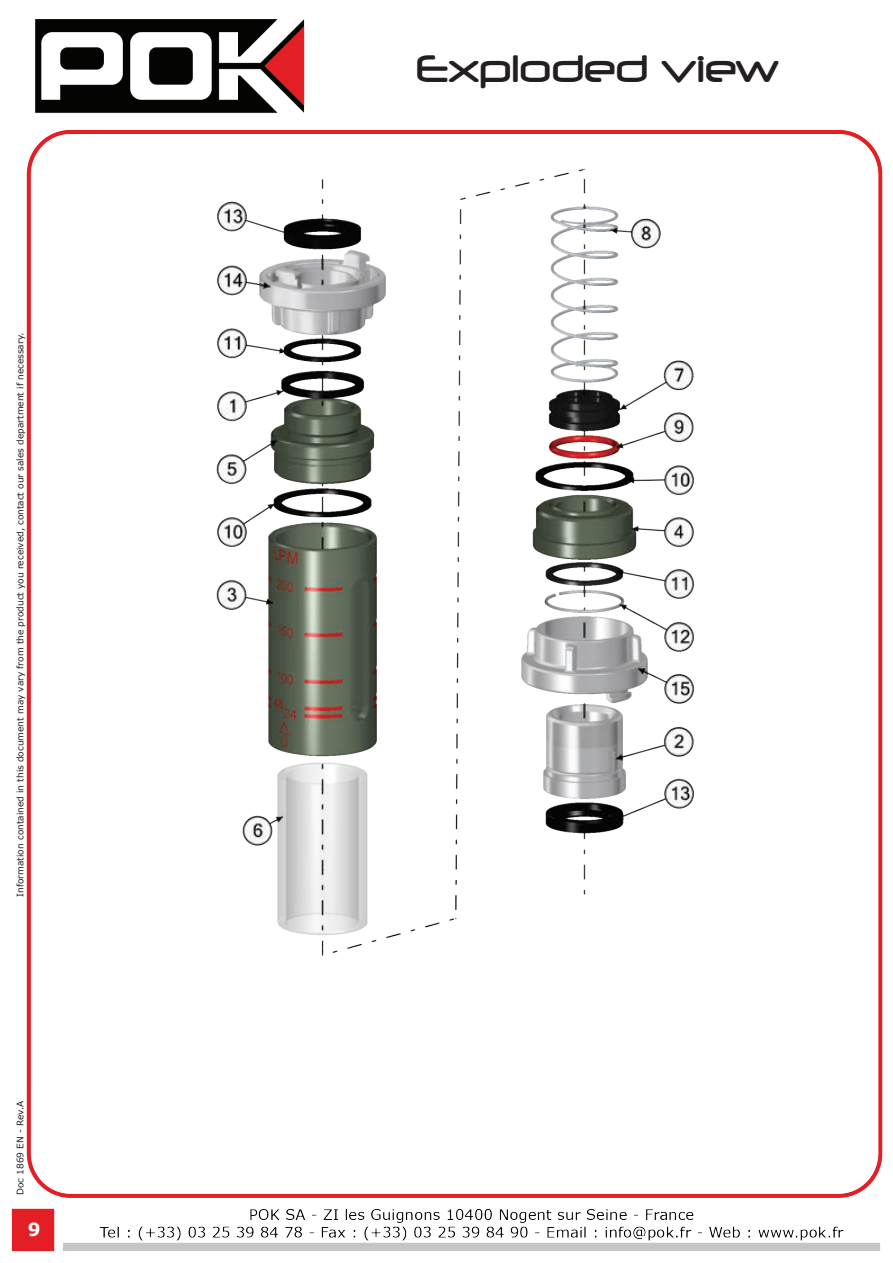
<style>
.page{position:relative;width:893px;height:1263px;background:#fff}
.page>*{position:absolute;margin:0;border:0;box-sizing:border-box;transform-origin:0 0}
.t1{font:45px "Neuropol";color:#231f20}
.t2{font:700 18px "Verdana";color:#fff}
.t3{font:9px "Verdana";color:#231f20}
</style>
<div class="page">
<img style="left:11px;top:19px;width:872px;height:1233px">
<img style="left:196px;top:149px;width:518px;height:829px">
<p class="t3" style="left:14px;top:897px;width:565px;rotate:-90deg">Information contained in this document may vary from the product you received, contact our sales department if necessary.</p>
<p class="t3" style="left:14px;top:1195px;width:96px;rotate:-90deg">Doc 1869 EN - Rev.A</p>
<h2 class="t2" style="left:28px;top:1217px;width:14px">9</h2>
<h1 class="t1" style="left:416px;top:45px;width:365px">Exploded view</h1>
</div>
